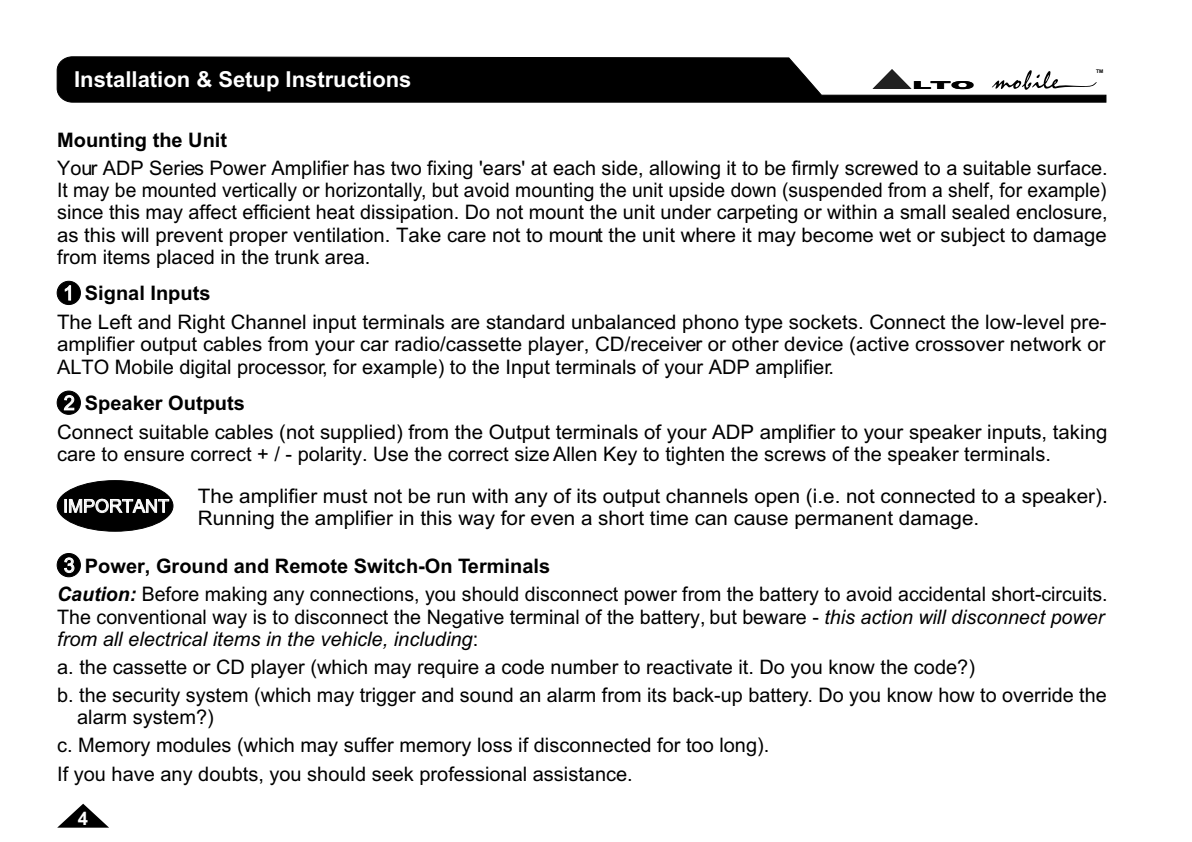
<style>
.page{position:relative;width:1192px;height:842px;background:#fff}
.page>*{position:absolute;margin:0;border:0;box-sizing:border-box;transform-origin:0 0}
.t1{font:700 22px "Arial";color:#fff}
.t2{font:20px/22.4px "Arial";color:#000}
.t3{font:700 20px "Arial";color:#000}
.t4{font:700 18.4px "Arial";color:#fff}
.t5{font:18px "Arial";color:#fff}
.t6{font:900 11px "Arial";color:#000;scale:2.68 1}
.t7{font:700 5px "Arial";color:#000}
.s1{color:#fff}
.s2{font-weight:700}
.s3{font-weight:400;color:#fff}
.s4{font-weight:700;font-style:italic}
.s5{font-style:italic}
</style>
<div class="page">
<div style="left:57px;top:553px;width:24px;height:24px;background:#000;border:1px solid #000;border-radius:50%"></div>
<svg style="left:57px;top:57px;width:1049px;height:46px;fill:#000"></svg>
<svg style="left:57px;top:804px;width:52px;height:24px"></svg>
<div style="left:57px;top:281px;width:24px;height:24px;background:#000;border:1px solid #000;border-radius:50%"></div>
<div style="left:57px;top:391px;width:24px;height:24px;background:#000;border:1px solid #000;border-radius:50%"></div>
<div style="left:57px;top:480px;width:116px;height:51px;background:#000;border:1px solid #000;border-radius:50%"></div>
<p class="t1" style="left:74px;top:71px;width:339px">Installation &amp; Setup Instructions</p>
<p class="t3" style="left:57px;top:132px;width:171px">Mounting the Unit</p>
<p class="t6" style="left:912px;top:81px;width:25px">LTO</p>
<p class="t7" style="left:1096px;top:69px;width:9px">TM</p>
<p class="t2" style="left:57px;top:158px;width:1052px;text-align:justify">Your ADP Series Power Amplifier has two fixing 'ears' at each side, allowing it to be firmly screwed to a suitable surface.<br>It may be mounted vertically or horizontally, but avoid mounting the unit upside down (suspended from a shelf, for example) since this may affect efficient heat dissipation. Do not mount the unit under carpeting or within a small sealed enclosure, as this will prevent proper ventilation. Take care not to mount the unit where it may become wet or subject to damage from items placed in the trunk area.</p>
<p class="t2" style="left:57px;top:281px;width:1051px;line-height:28.6px"><span class="s1">1</span> <span class="s2">Signal Inputs<br></span>The Left and Right Channel input terminals are standard unbalanced phono type sockets. Connect the low-level pre-</p>
<p class="t2" style="left:57px;top:335px;width:1050px">amplifier output cables from your car radio/cassette player, CD/receiver or other device (active crossover network or<br>ALTO Mobile digital processor, for example) to the Input terminals of your ADP amplifier.</p>
<p class="t2" style="left:57px;top:391px;width:1052px;line-height:28.6px;text-indent:7px"><span class="s1">2</span> <span class="s2">Speaker Outputs<br></span>Connect suitable cables (not supplied) from the Output terminals of your ADP amplifier to your speaker inputs, taking</p>
<p class="t2" style="left:57px;top:445px;width:995px">care to ensure correct + / - polarity. Use the correct size Allen Key to tighten the screws of the speaker terminals.</p>
<p class="t5" style="left:63px;top:499px;width:107px">IMPORTANT</p>
<p class="t2" style="left:198px;top:487px;width:911px">The amplifier must not be run with any of its output channels open (i.e. not connected to a speaker).<br>Running the amplifier in this way for even a short time can cause permanent damage.</p>
<p class="t3" style="left:64px;top:558px;width:488px"><span class="s3">3</span> Power, Ground and Remote Switch-On Terminals</p>
<p class="t2" style="left:57px;top:585px;width:1052px"><span class="s4">Caution:</span> Before making any connections, you should disconnect power from the battery to avoid accidental short-circuits.<br>The conventional way is to disconnect the Negative terminal of the battery, but beware - <span class="s5">this action will disconnect power from all electrical items in the vehicle, including</span>:</p>
<p class="t2" style="left:57px;top:655px;width:1051px;line-height:28px">a. the cassette or CD player (which may require a code number to reactivate it. Do you know the code?)<br>b. the security system (which may trigger and sound an alarm from its back-up battery. Do you know how to override the</p>
<p class="t2" style="left:57px;top:705px;width:714px;line-height:28.4px;text-indent:20px">alarm system?)<br>c. Memory modules (which may suffer memory loss if disconnected for too long).<br>If you have any doubts, you should seek professional assistance.</p>
<p class="t4" style="left:78px;top:812px;width:12px">4</p>
</div>
